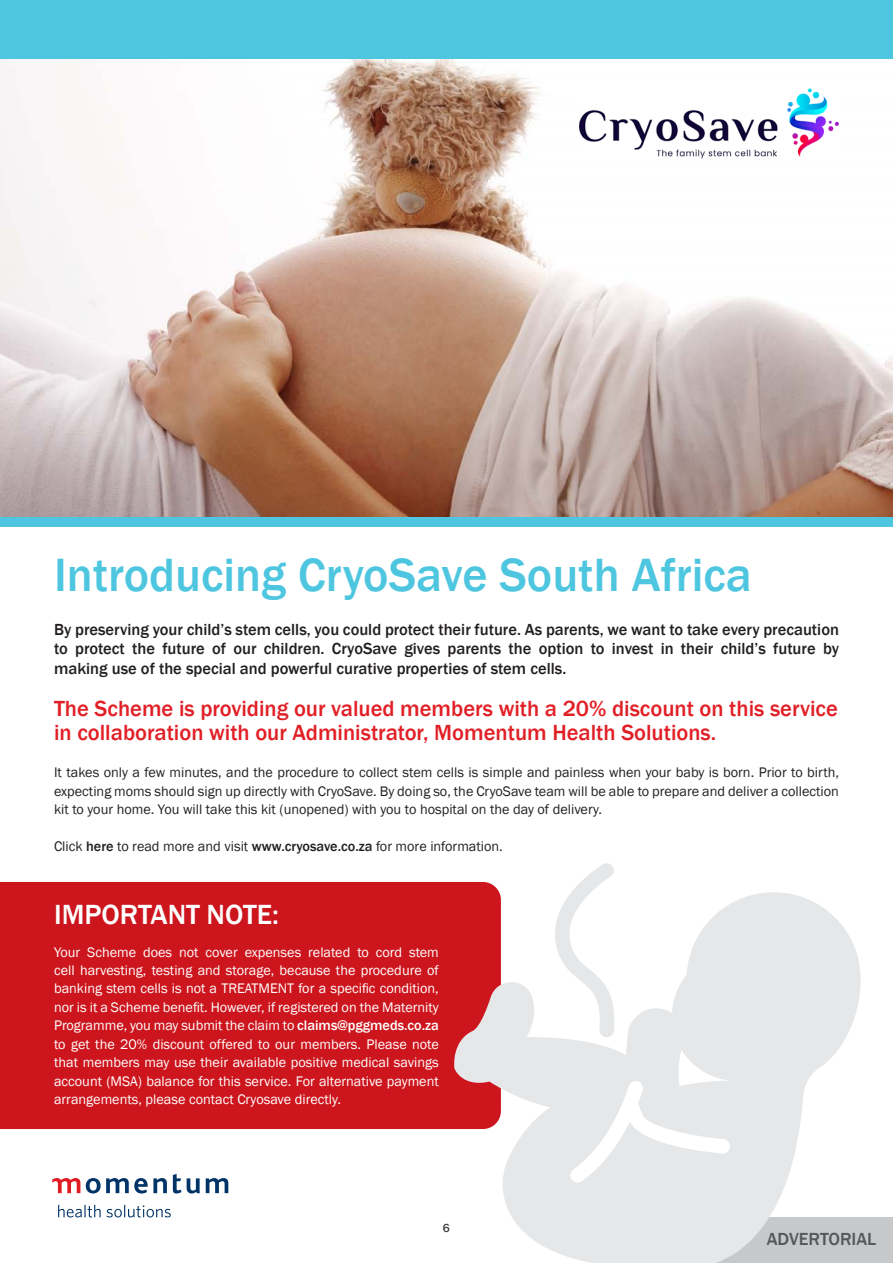
<style>
.page{position:relative;width:893px;height:1263px;background:#fff}
.page>*{position:absolute;margin:0;border:0;box-sizing:border-box;transform-origin:0 0}
.t1{font:500 48px "Franklin Gothic";color:#4ec6e0}
.t2{font:500 28.5px "Franklin Gothic";color:#fff}
.t3{font:500 22.5px/24px "Franklin Gothic";color:#e11f26}
.t4{font:500 18px "Franklin Gothic";color:#57585a}
.t5{font:500 16.5px/19.5px "Franklin Gothic";color:#231f20;text-align:justify}
.t6{font:14.25px/18.5px "Franklin Gothic";color:#fff;text-align:justify}
.t7{font:14.25px/18.5px "Franklin Gothic";color:#231f20;text-align:justify}
.t8{font:500 12px "Franklin Gothic";color:#3e3e3f}
.s1{font-weight:500}
</style>
<div class="page">
<svg style="left:58px;top:1205px;width:43px;height:12px"></svg>
<svg style="left:107px;top:1205px;width:64px;height:12px"></svg>
<svg style="left:86px;top:1174px;width:142px;height:19px"></svg>
<svg style="left:52px;top:1178px;width:28px;height:15px"></svg>
<div style="left:696px;top:1217px;width:197px;height:46px;background:#c7c8ca"></div>
<div style="left:0;top:516px;width:893px;height:10px;background:#4ec6e0"></div>
<img style="left:0;top:59px;width:893px;height:457px">
<img style="left:580px;top:89px;width:259px;height:70px">
<div style="left:0;top:0;width:893px;height:59px;background:#4ec6e0"></div>
<div style="left:0;top:882px;width:497px;height:247px;background:#cd151d"></div>
<svg style="left:574px;top:863px;width:40px;height:26px"></svg>
<svg style="left:452px;top:889px;width:409px;height:374px;fill:#e6e7e9"></svg>
<h1 class="t1" style="left:54px;top:545px;width:699px">Introducing CryoSave South Africa</h1>
<p class="t5" style="left:54px;top:620px;width:786px">By preserving your child’s stem cells, you could protect their future. As parents, we want to take every precaution to protect the future of our children. CryoSave gives parents the option to invest in their child’s future by making use of the special and powerful curative properties of stem cells.</p>
<h3 class="t3" style="left:54px;top:697px;width:785px">The Scheme is providing our valued members with a 20% discount on this service in collaboration with our Administrator, Momentum Health Solutions.</h3>
<p class="t7" style="left:54px;top:763px;width:786px">It takes only a few minutes, and the procedure to collect stem cells is simple and painless when your baby is born. Prior to birth, expecting moms should sign up directly with CryoSave. By doing so, the CryoSave team will be able to prepare and deliver a collection kit to your home. You will take this kit (unopened) with you to hospital on the day of delivery.</p>
<p class="t7" style="left:54px;top:837px;width:450px">Click <span class="s1">here</span> to read more and visit <span class="s1">www.cryosave.co.za</span> for more information.</p>
<h2 class="t2" style="left:54px;top:897px;width:226px">IMPORTANT NOTE:</h2>
<p class="t6" style="left:54px;top:943px;width:386px">Your Scheme does not cover expenses related to cord stem cell harvesting, testing and storage, because the procedure of banking stem cells is not a TREATMENT for a specific condition, nor is it a Scheme benefit. However, if registered on the Maternity Programme, you may submit the claim to <span class="s1">claims@pggmeds.co.za </span>to get the 20% discount offered to our members. Please note that members may use their available positive medical savings account (MSA) balance for this service. For alternative payment arrangements, please contact Cryosave directly.</p>
<p class="t8" style="left:443px;top:1221px;width:9px">6</p>
<p class="t4" style="left:767px;top:1228px;width:111px">ADVERTORIAL</p>
</div>
